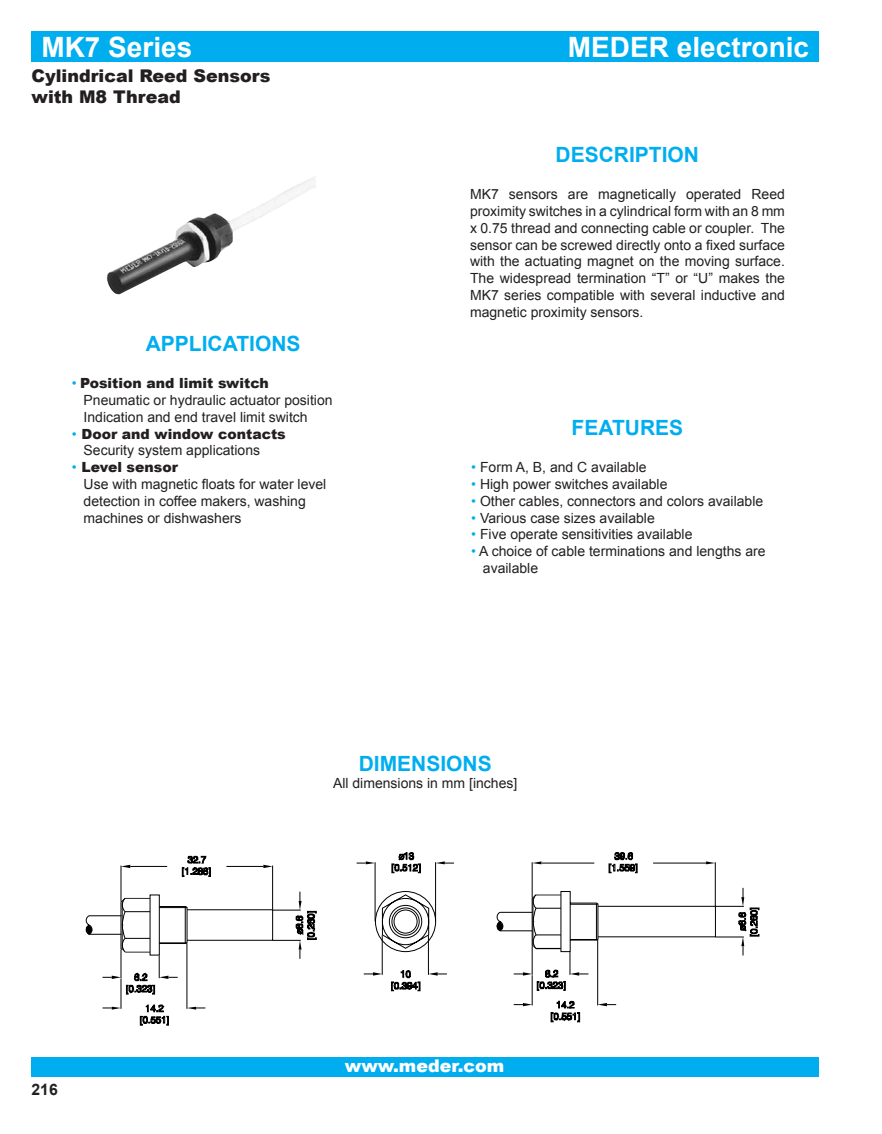
<style>
.page{position:relative;width:882px;height:1134px;background:#fff}
.page>*{position:absolute;margin:0;border:0;box-sizing:border-box;transform-origin:0 0}
.t1{font:700 28px "Arial";color:#fff}
.t2{font:700 21px "Arial";color:#00aeef}
.t3{font:900 17.5px/21px "Arial";color:#231f20}
.t4{font:900 17.5px "Arial";color:#fff}
.t5{font:700 15.75px "Arial";color:#231f20}
.t6{font:14px/16.8px "Arial";color:#231f20}
.s1{color:#00aeef}
.s2{font-weight:900}
</style>
<div class="page">
<div style="left:32px;top:32px;width:787px;height:30px;background:#00aeef"></div>
<div style="left:32px;top:1057px;width:787px;height:19px;background:#00aeef"></div>
<img style="left:106px;top:176px;width:210px;height:119px">
<svg style="left:181px;top:855px;width:30px;height:22px"></svg>
<div style="left:187px;top:909px;width:86px;height:32px;border:1px solid #000002"></div>
<svg style="left:121px;top:865px;width:9px;height:3px"></svg>
<hr style="left:121px;top:866px;width:1px;height:35px;background:#000002">
<hr style="left:130px;top:866px;width:37px;height:1px;background:#000002">
<svg style="left:85px;top:894px;width:121px;height:131px"></svg>
<svg style="left:226px;top:865px;width:91px;height:94px"></svg>
<svg style="left:356px;top:852px;width:404px;height:171px"></svg>
<h1 class="t1" style="left:41px;top:31px;width:152px">MK7 Series</h1>
<p class="t3" style="left:32px;top:65px;width:241px">Cylindrical Reed Sensors with M8 Thread</p>
<h2 class="t2" style="left:146px;top:332px;width:156px">APPLICATIONS</h2>
<p class="t6" style="left:84px;top:375px;width:250px;text-indent:-12px"><span class="s1">•</span> <span class="s2">Position and limit switch<br></span>Pneumatic or hydraulic actuator position<br>Indication and end travel limit switch</p>
<p class="t6" style="left:84px;top:425px;width:204px;text-indent:-12px"><span class="s1">•</span> <span class="s2">Door and window contacts<br></span>Security system applications</p>
<p class="t6" style="left:84px;top:459px;width:244px;text-indent:-12px"><span class="s1">•</span> <span class="s2">Level sensor<br></span>Use with magnetic floats for water level detection in coffee makers, washing machines or dishwashers</p>
<h1 class="t1" style="left:568px;top:31px;width:243px">MEDER electronic</h1>
<h2 class="t2" style="left:556px;top:143px;width:145px">DESCRIPTION</h2>
<p class="t6" style="left:470px;top:186px;width:316px;text-align:justify">MK7 sensors are magnetically operated Reed proximity switches in a cylindrical form with an 8 mm x 0.75 thread and connecting cable or coupler. The sensor can be screwed directly onto a fixed surface with the actuating magnet on the moving surface.<br>The widespread termination “T” or “U” makes the MK7 series compatible with several inductive and magnetic proximity sensors.</p>
<h2 class="t2" style="left:572px;top:416px;width:113px">FEATURES</h2>
<p class="t6" style="left:471px;top:459px;width:177px"><span class="s1">•</span> Form A, B, and C available</p>
<p class="t6" style="left:471px;top:476px;width:198px"><span class="s1">•</span> High power switches available</p>
<p class="t6" style="left:471px;top:492px;width:294px"><span class="s1">•</span> Other cables, connectors and colors available</p>
<p class="t6" style="left:471px;top:509px;width:185px"><span class="s1">•</span> Various case sizes available</p>
<p class="t6" style="left:471px;top:526px;width:223px"><span class="s1">•</span> Five operate sensitivities available</p>
<p class="t6" style="left:483px;top:543px;width:284px;text-indent:-12px"><span class="s1">•</span> A choice of cable terminations and lengths are available</p>
<h2 class="t2" style="left:359px;top:752px;width:135px">DIMENSIONS</h2>
<p class="t6" style="left:333px;top:775px;width:186px">All dimensions in mm [inches]</p>
<p class="t5" style="left:32px;top:1081px;width:28px">216</p>
<p class="t4" style="left:345px;top:1056px;width:161px">www.meder.com</p>
</div>
